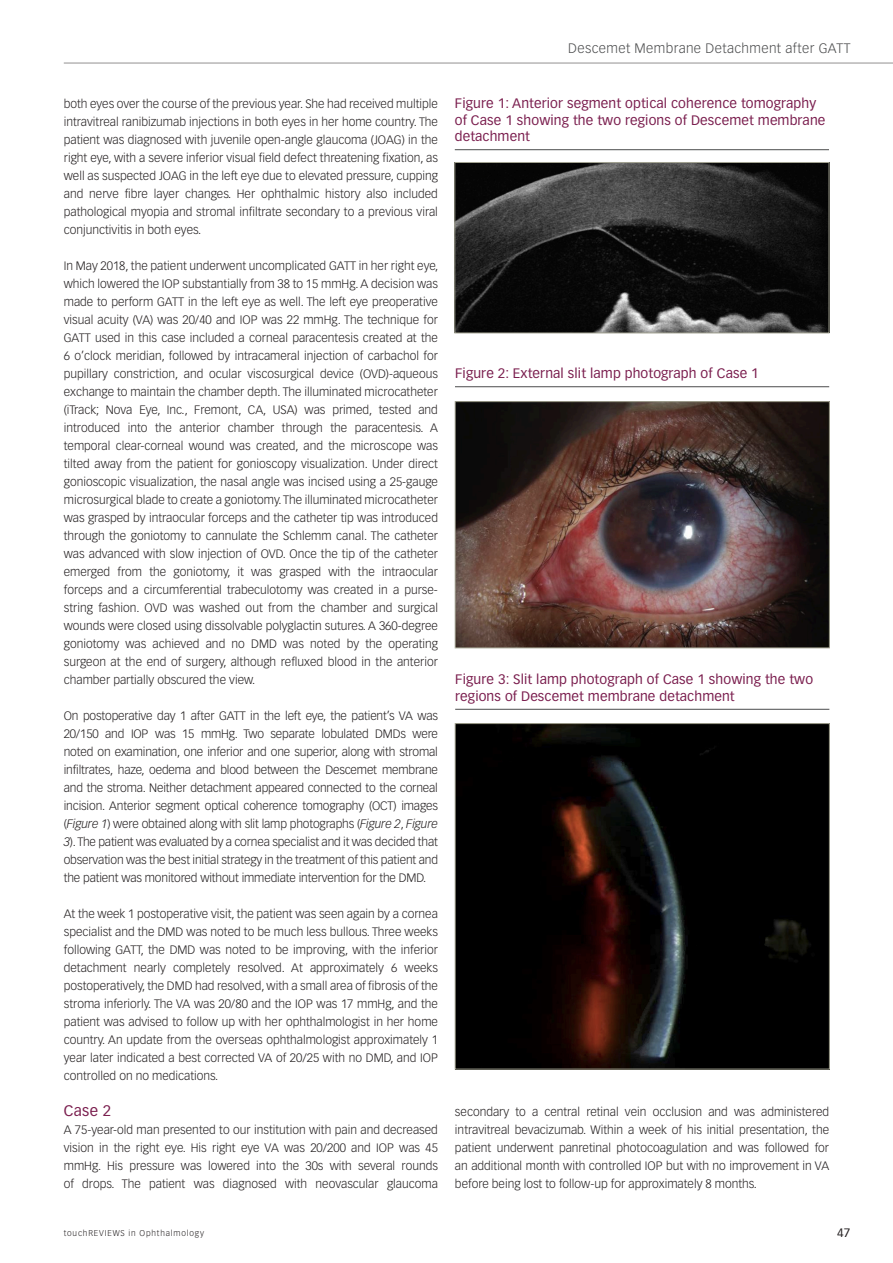
<style>
.page{position:relative;width:893px;height:1263px;background:#fff}
.page>*{position:absolute;margin:0;border:0;box-sizing:border-box;transform-origin:0 0}
.t1{font:15px "Vectora LT Std";color:#7b1f4f}
.t2{font:13.5px/16.5px "Vectora LT Std";letter-spacing:.01em;color:#7b1f4f}
.t3{font:300 13.5px "Vectora LT Std";letter-spacing:.03em;color:#4b4c4d}
.t4{font:300 12px/18px "Vectora LT Std";color:#231f20;text-align:justify}
.t5{font:12px "Vectora LT Std";color:#231f20}
.t6{font:300 8.25px "Vectora LT Std";letter-spacing:.1em;color:#231f20}
.s1{font-style:italic}
</style>
<div class="page">
<hr style="left:64px;top:63px;width:829px;height:1px;background:#231f20">
<img style="left:457px;top:164px;width:370px;height:167px">
<div style="left:455px;top:162px;width:374px;height:171px;border:1px solid #a3a392"></div>
<img style="left:457px;top:725px;width:371px;height:342px">
<div style="left:455px;top:723px;width:375px;height:346px;border:1px solid #a3a392"></div>
<img style="left:457px;top:403px;width:371px;height:243px">
<div style="left:455px;top:401px;width:375px;height:247px;border:1px solid #a3a392"></div>
<hr style="left:455px;top:149px;width:374px;height:1px;background:#4b4c4d">
<hr style="left:455px;top:709px;width:374px;height:1px;background:#4b4c4d">
<hr style="left:455px;top:386px;width:374px;height:1px;background:#4b4c4d">
<p class="t3" style="left:568px;top:41px;width:284px">Descemet Membrane Detachment after GATT</p>
<p class="t4" style="left:64px;top:95px;width:376px">both eyes over the course of the previous year. She had received multiple intravitreal ranibizumab injections in both eyes in her home country. The patient was diagnosed with juvenile open-angle glaucoma (JOAG) in the right eye, with a severe inferior visual field defect threatening fixation, as well as suspected JOAG in the left eye due to elevated pressure, cupping and nerve fibre layer changes. Her ophthalmic history also included pathological myopia and stromal infiltrate secondary to a previous viral conjunctivitis in both eyes.</p>
<p class="t4" style="left:64px;top:257px;width:376px">In May 2018, the patient underwent uncomplicated GATT in her right eye, which lowered the IOP substantially from 38 to 15 mmHg. A decision was made to perform GATT in the left eye as well. The left eye preoperative visual acuity (VA) was 20/40 and IOP was 22 mmHg. The technique for GATT used in this case included a corneal paracentesis created at the 6 o’clock meridian, followed by intracameral injection of carbachol for pupillary constriction, and ocular viscosurgical device (OVD)-aqueous exchange to maintain the chamber depth. The illuminated microcatheter (iTrack; Nova Eye, Inc., Fremont, CA, USA) was primed, tested and introduced into the anterior chamber through the paracentesis. A temporal clear-corneal wound was created, and the microscope was tilted away from the patient for gonioscopy visualization. Under direct gonioscopic visualization, the nasal angle was incised using a 25-gauge microsurgical blade to create a goniotomy. The illuminated microcatheter was grasped by intraocular forceps and the catheter tip was introduced through the goniotomy to cannulate the Schlemm canal. The catheter was advanced with slow injection of OVD. Once the tip of the catheter emerged from the goniotomy, it was grasped with the intraocular forceps and a circumferential trabeculotomy was created in a purse&shy;string fashion. OVD was washed out from the chamber and surgical wounds were closed using dissolvable polyglactin sutures. A 360-degree goniotomy was achieved and no DMD was noted by the operating surgeon at the end of surgery, although refluxed blood in the anterior chamber partially obscured the view.</p>
<p class="t4" style="left:64px;top:707px;width:376px">On postoperative day 1 after GATT in the left eye, the patient’s VA was 20/150 and IOP was 15 mmHg. Two separate lobulated DMDs were noted on examination, one inferior and one superior, along with stromal infiltrates, haze, oedema and blood between the Descemet membrane and the stroma. Neither detachment appeared connected to the corneal incision. Anterior segment optical coherence tomography (OCT) images (<span class="s1">Figure 1</span>) were obtained along with slit lamp photographs (<span class="s1">Figure 2</span>, <span class="s1">Figure 3</span>). The patient was evaluated by a cornea specialist and it was decided that observation was the best initial strategy in the treatment of this patient and the patient was monitored without immediate intervention for the DMD.</p>
<p class="t4" style="left:64px;top:905px;width:376px">At the week 1 postoperative visit, the patient was seen again by a cornea specialist and the DMD was noted to be much less bullous. Three weeks following GATT, the DMD was noted to be improving, with the inferior detachment nearly completely resolved. At approximately 6 weeks postoperatively, the DMD had resolved, with a small area of fibrosis of the stroma inferiorly. The VA was 20/80 and the IOP was 17 mmHg, and the patient was advised to follow up with her ophthalmologist in her home country. An update from the overseas ophthalmologist approximately 1 year later indicated a best corrected VA of 20/25 with no DMD, and IOP controlled on no medications.</p>
<p class="t1" style="left:64px;top:1102px;width:49px">Case 2</p>
<p class="t4" style="left:64px;top:1121px;width:376px">A 75-year-old man presented to our institution with pain and decreased vision in the right eye. His right eye VA was 20/200 and IOP was 45 mmHg. His pressure was lowered into the 30s with several rounds of drops. The patient was diagnosed with neovascular glaucoma</p>
<p class="t2" style="left:455px;top:95px;width:372px">Figure 1: Anterior segment optical coherence tomography of Case 1 showing the two regions of Descemet membrane detachment</p>
<p class="t2" style="left:455px;top:365px;width:305px">Figure 2: External slit lamp photograph of Case 1</p>
<p class="t2" style="left:455px;top:671px;width:359px">Figure 3: Slit lamp photograph of Case 1 showing the two regions of Descemet membrane detachment</p>
<p class="t4" style="left:455px;top:1103px;width:376px">secondary to a central retinal vein occlusion and was administered intravitreal bevacizumab. Within a week of his initial presentation, the patient underwent panretinal photocoagulation and was followed for an additional month with controlled IOP but with no improvement in VA before being lost to follow-up for approximately 8 months.</p>
<p class="t6" style="left:64px;top:1228px;width:142px">touchREVIEWS in Ophthalmology</p>
<p class="t5" style="left:837px;top:1226px;width:15px">47</p>
</div>
